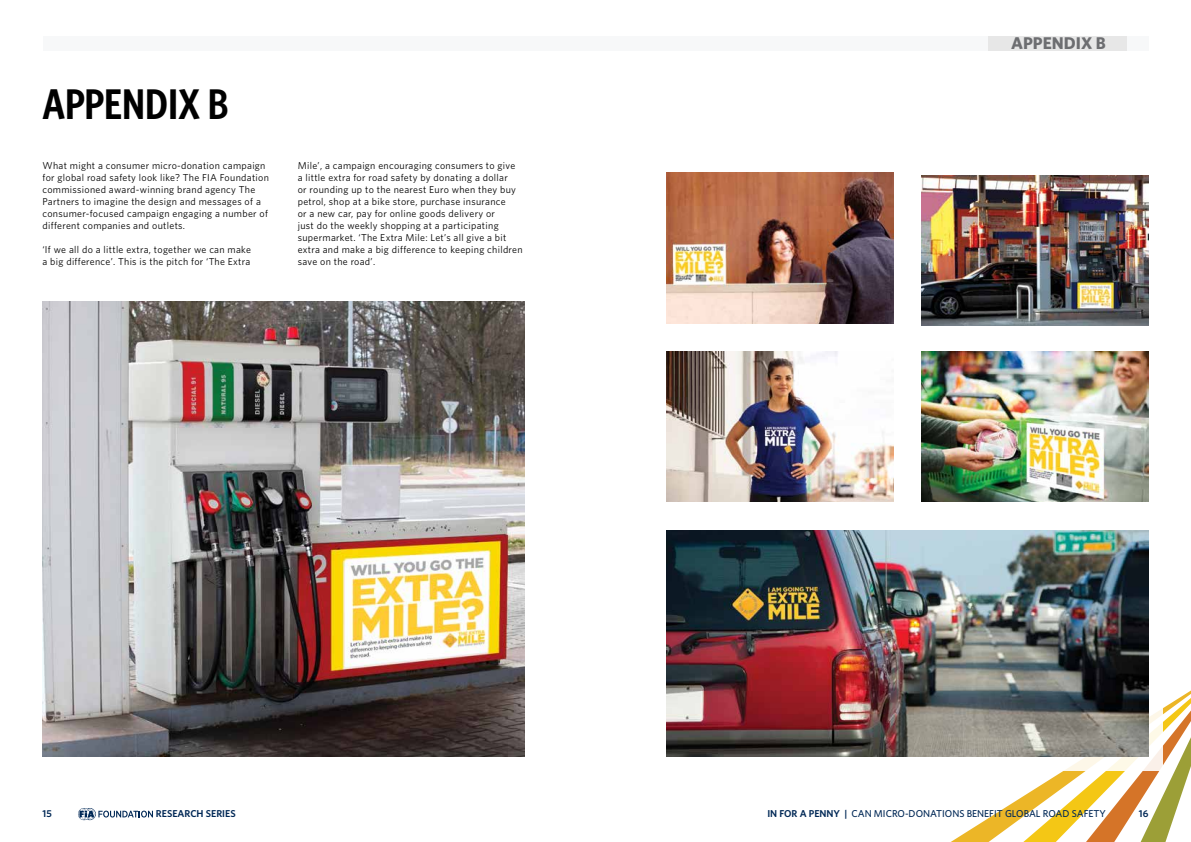
<style>
.page{position:relative;width:1191px;height:842px;background:#fff}
.page>*{position:absolute;margin:0;border:0;box-sizing:border-box;transform-origin:0 0}
.t1{font:600 43px "Whitney Condensed";color:#000}
.t2{font:700 17px "Whitney";color:#6d6e71}
.t3{font:10px/12px "Whitney";letter-spacing:.03em;color:#000}
.t4{font:500 10px "Whitney";color:#002856}
.t5{font:600 10px "Whitney";color:#002856}
.s1{font-weight:600}
</style>
<div class="page">
<svg style="left:951px;top:690px;width:240px;height:152px"></svg>
<svg style="left:78px;top:808px;width:75px;height:12px"></svg>
<div style="left:43px;top:36px;width:1105px;height:14px;background:#f7f8f9"></div>
<div style="left:988px;top:36px;width:139px;height:14px;background:#e7e7e7"></div>
<div style="left:652px;top:670px;width:510px;height:101px;background:#fff"></div>
<img style="left:666px;top:530px;width:482px;height:227px">
<img style="left:43px;top:302px;width:481px;height:455px">
<img style="left:921px;top:351px;width:227px;height:151px">
<img style="left:666px;top:173px;width:227px;height:150px">
<img style="left:921px;top:175px;width:227px;height:150px">
<img style="left:666px;top:351px;width:227px;height:151px">
<h1 class="t1" style="left:43px;top:77px;width:187px">APPENDIX B</h1>
<p class="t3" style="left:43px;top:159px;width:228px">What might a consumer micro-donation campaign for global road safety look like? The FIA Foundation commissioned award-winning brand agency The Partners to imagine the design and messages of a consumer-focused campaign engaging a number of different companies and outlets.</p>
<p class="t3" style="left:43px;top:243px;width:210px">‘If we all do a little extra, together we can make a big difference’. This is the pitch for ‘The Extra</p>
<p class="t3" style="left:298px;top:159px;width:226px">Mile’, a campaign encouraging consumers to give a little extra for road safety by donating a dollar<br>or rounding up to the nearest Euro when they buy petrol, shop at a bike store, purchase insurance<br>or a new car, pay for online goods delivery or<br>just do the weekly shopping at a participating supermarket. ‘The Extra Mile: Let’s all give a bit extra and make a big difference to keeping children save on the road’.</p>
<h2 class="t2" style="left:1011px;top:32px;width:96px">APPENDIX B</h2>
<p class="t5" style="left:43px;top:807px;width:11px">15</p>
<p class="t5" style="left:156px;top:807px;width:81px">RESEARCH SERIES</p>
<p class="t4" style="left:767px;top:807px;width:340px"><span class="s1">IN FOR A PENNY |</span> CAN MICRO-DONATIONS BENEFIT GLOBAL ROAD SAFETY</p>
<p class="t5" style="left:1139px;top:807px;width:11px">16</p>
</div>
